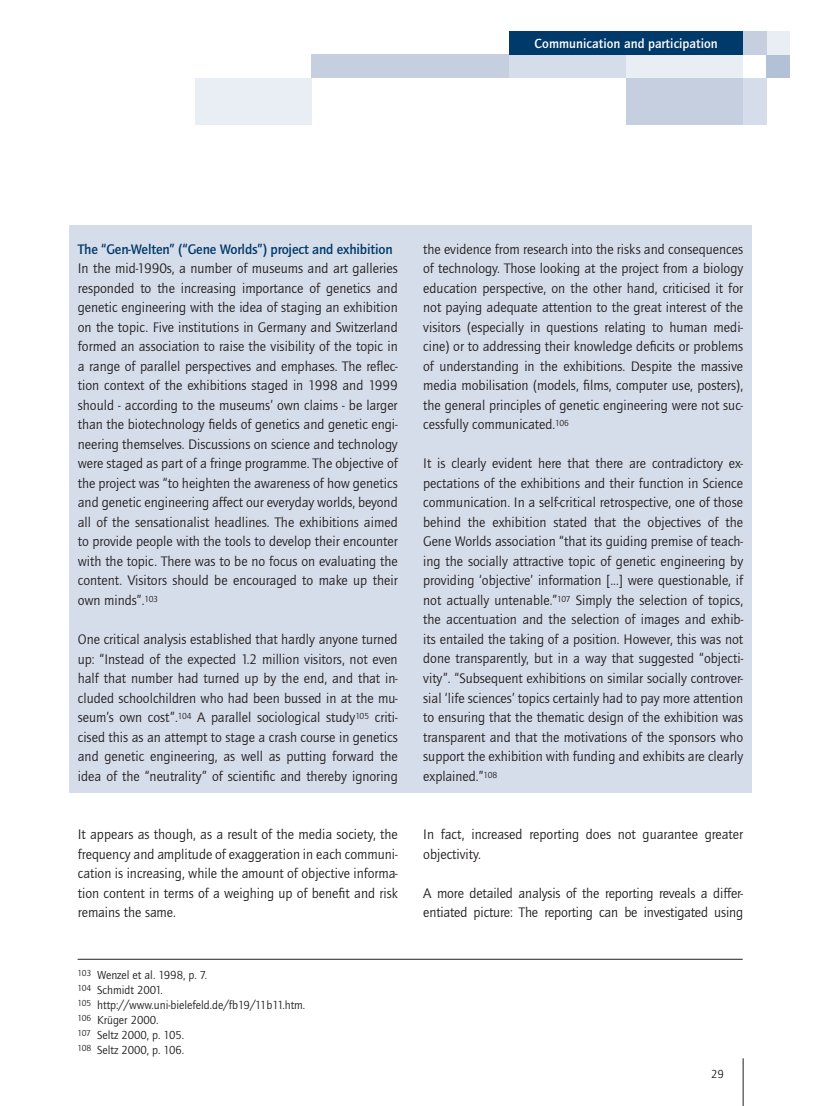
<style>
.page{position:relative;width:821px;height:1106px;background:#fff}
.page>*{position:absolute;margin:0;border:0;box-sizing:border-box;transform-origin:0 0}
.t1{font:14.25px/19.5px "Quay Sans ITC Std";color:#231f20;text-align:justify}
.t2{font:500 14.25px "Quay Sans ITC Std";letter-spacing:-.01em;color:#003a6a}
.t3{font:500 13.5px "Quay Sans ITC Std";letter-spacing:.005em;color:#fff}
.t4{font:12px/15px "Quay Sans ITC Std";color:#231f20}
.s1{font-family:"News Gothic Std"}
</style>
<div class="page">
<div style="left:766px;top:54px;width:24px;height:24px;background:#b3c1d7"></div>
<div style="left:743px;top:78px;width:23px;height:47px;background:#d6ddea"></div>
<div style="left:766px;top:31px;width:24px;height:23px;background:#e9eef4"></div>
<div style="left:626px;top:54px;width:117px;height:24px;background:#e9eef4"></div>
<div style="left:743px;top:31px;width:23px;height:23px;background:#c5cfe0"></div>
<div style="left:626px;top:78px;width:117px;height:47px;background:#c5cfe0"></div>
<div style="left:312px;top:54px;width:197px;height:24px;background:#c5cfe0"></div>
<div style="left:195px;top:78px;width:117px;height:47px;background:#e9eef4"></div>
<div style="left:509px;top:54px;width:117px;height:24px;background:#d6ddea"></div>
<hr style="left:743px;top:1058px;width:1px;height:48px;background:#231f20">
<div style="left:509px;top:31px;width:234px;height:23px;background:#003a6a"></div>
<hr style="left:78px;top:959px;width:664px;height:1px;background:#231f20">
<div style="left:69px;top:226px;width:682px;height:567px;background:#d6ddea"></div>
<p class="t3" style="left:534px;top:35px;width:185px">Communication and participation</p>
<p class="t2" style="left:78px;top:241px;width:316px">The “Gen-Welten” (“Gene Worlds”) project and exhibition</p>
<p class="t1" style="left:78px;top:259px;width:322px">I n the mid-1990s, a number of museums and art galleries responded to the increasing importance of genetics and genetic engineering with the idea of staging an exhibition on the topic. Five institutions in Germany and Switzerland formed an association to raise the visibility of the topic in a range of parallel perspectives and emphases. The reflec&shy;tion context of the exhibitions staged in 1998 and 1999 should - according to the museums’ own claims - be larger than the biotechnology fields of genetics and genetic engi&shy;neering themselves. Discussions on science and technology were staged as part of a fringe programme. The objective of the project was “to heighten the awareness of how genetics and genetic engineering affect our everyday worlds, beyond all of the sensationalist headlines. The exhibitions aimed to provide people with the tools to develop their encounter with the topic. There was to be no focus on evaluating the content. Visitors should be encouraged to make up their own minds”.<sup>103</sup></p>
<p class="t1" style="left:78px;top:629px;width:321px">One critical analysis established that hardly anyone turned up: “I nstead of the expected 1.2 million visitors, not even half that number had turned up by the end, and that in&shy;cluded schoolchildren who had been bussed in at the mu&shy;seum’s own cost”.<sup>104</sup> A parallel sociological study<sup>105</sup> criti&shy;cised this as an attempt to stage a crash course in genetics and genetic engineering, as well as putting forward the idea of the “neutrality” of scientific and thereby ignoring</p>
<p class="t1" style="left:423px;top:239px;width:321px">the evidence from research into the risks and consequences of technology. Those looking at the project from a biology education perspective, on the other hand, criticised it for not paying adequate attention to the great interest of the visitors (especially in questions relating to human medi&shy;cine) or to addressing their knowledge deficits or problems of understanding in the exhibitions. Despite the massive media mobilisation (models, films, computer use, posters), the general principles of genetic engineering were not suc&shy;cessfully communicated.<sup>106</sup></p>
<p class="t1" style="left:423px;top:454px;width:322px">It is clearly evident here that there are contradictory ex&shy;pectations of the exhibitions and their function in Science communication. I n a self-critical retrospective, one of those behind the exhibition stated that the objectives of the Gene Worlds association “that its guiding premise of teach&shy;ing the socially attractive topic of genetic engineering by providing ‘objective’ information [...] were questionable, if not actually untenable.”<sup>107</sup> Simply the selection of topics, the accentuation and the selection of images and exhib&shy;its entailed the taking of a position. However, this was not done transparently, but in a way that suggested “objecti&shy;vity”. “Subsequent exhibitions on similar socially controver&shy;sial ‘life sciences’ topics certainly had to pay more attention to ensuring that the thematic design of the exhibition was transparent and that the motivations of the sponsors who support the exhibition with funding and exhibits are clearly explained.”<sup>108</sup></p>
<p class="t1" style="left:78px;top:824px;width:321px">It appears as though, as a result of the media society, the frequency and amplitude of exaggeration in each communi&shy;cation is increasing, while the amount of objective informa&shy;tion content in terms of a weighing up of benefit and risk remains the same.</p>
<p class="t1" style="left:423px;top:824px;width:321px">I n fact, increased reporting does not guarantee greater objectivity.</p>
<p class="t1" style="left:423px;top:883px;width:321px">A more detailed analysis of the reporting reveals a differ&shy;entiated picture: The reporting can be investigated using</p>
<p class="t4" style="left:78px;top:967px;width:229px"><sup>103</sup> Wenzel et al. 1998, p. 7.<br><sup>104</sup> Schmidt 2001.<br><sup>105</sup> http:<span class="s1">//</span>www.uni-bielefeld.de<span class="s1">/</span>fb19<span class="s1">/</span>11b11.htm.<br><sup>106</sup> Krüger 2000.<br><sup>107</sup> Seltz 2000, p. 105.<br><sup>108</sup> Seltz 2000, p. 106.</p>
<p class="t4" style="left:711px;top:1066px;width:14px">29</p>
</div>
